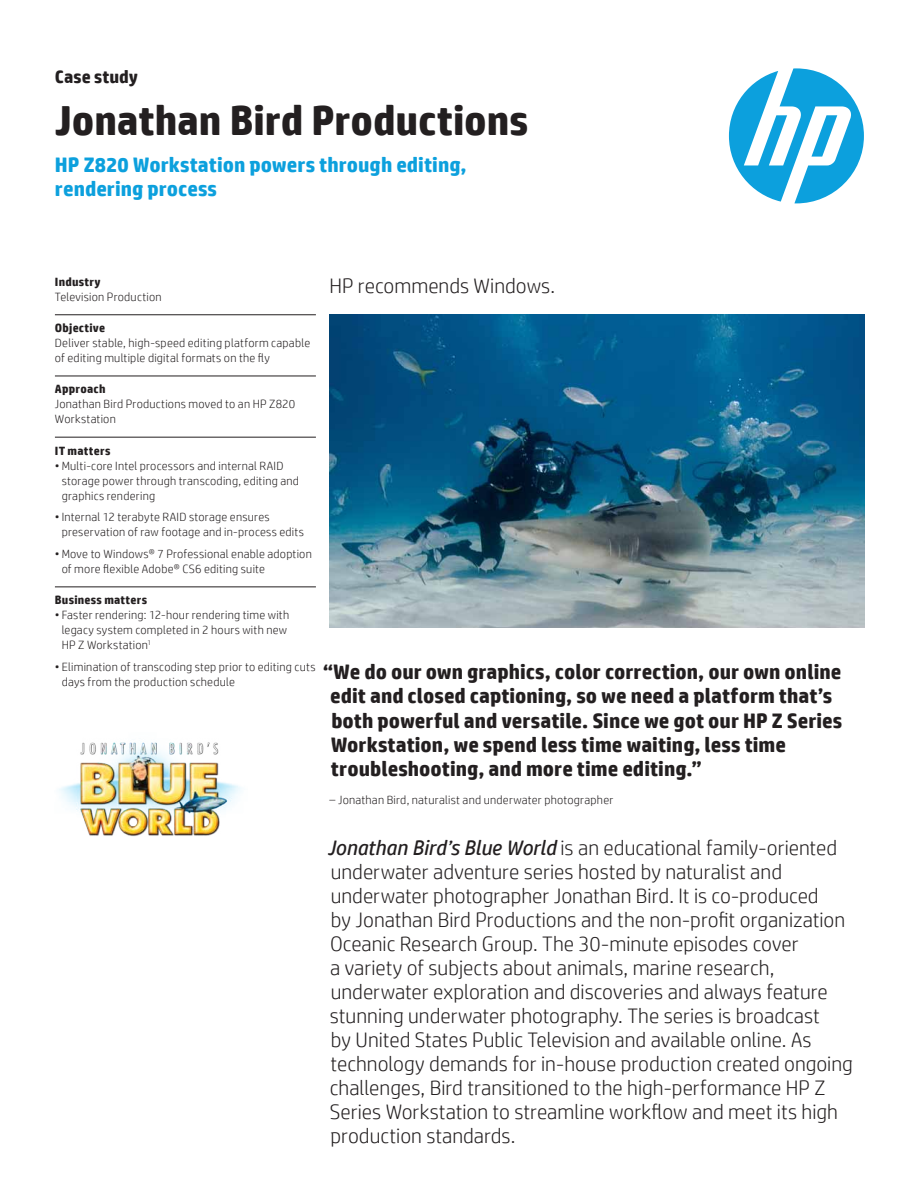
<style>
.page{position:relative;width:918px;height:1188px;background:#fff}
.page>*{position:absolute;margin:0;border:0;box-sizing:border-box;transform-origin:0 0}
.Headline_28_30{font:700 42px "HP Simplified";letter-spacing:-.005em;color:#231f20}
.Subhead_14_16_bold_b{font:300 21px/24px "HP Simplified";color:#231f20}
.Cover_quote_14_16{font:700 21px/24px "HP Simplified";color:#231f20}
.Subhead_14_16_bold_b-2{font:700 21px/24px "HP Simplified";color:#0ca0dd}
.HP_recommends_Window{font:300 21px "HP Simplified";color:#231f20}
.Docment_type_12_14{font:700 18px "HP Simplified";letter-spacing:.005em;color:#231f20}
.Sidebar_body_w__rule{font:300 12px/15px "HP Simplified";letter-spacing:.02em;color:#231f20}
.Sidebar_header{font:700 12px "HP Simplified";letter-spacing:.02em;color:#231f20}
.Cover_quote_attribut{font:300 12px "HP Simplified";letter-spacing:.02em;color:#231f20}
.s1{font-weight:400;font-style:italic}
</style>
<div class="page">
<hr style="left:55px;top:315px;width:261px;height:1px;background:#231f20">
<hr style="left:55px;top:376px;width:261px;height:1px;background:#231f20">
<hr style="left:55px;top:437px;width:261px;height:1px;background:#231f20">
<hr style="left:55px;top:587px;width:261px;height:1px;background:#231f20">
<svg style="left:729px;top:68px;width:135px;height:135px"></svg>
<img style="left:329px;top:314px;width:536px;height:314px">
<img style="left:59px;top:742px;width:182px;height:94px">
<p class="Docment_type_12_14" style="left:55px;top:66px;width:85px">Case study</p>
<p class="Headline_28_30" style="left:55px;top:95px;width:475px">Jonathan Bird Productions</p>
<p class="Subhead_14_16_bold_b-2" style="left:55px;top:153px;width:413px">HP Z820 Workstation powers through editing, rendering process</p>
<p class="Sidebar_header" style="left:55px;top:275px;width:47px">Industry</p>
<p class="Sidebar_body_w__rule" style="left:55px;top:289px;width:108px">Television Production</p>
<p class="Sidebar_header" style="left:55px;top:321px;width:52px">Objective</p>
<p class="Sidebar_body_w__rule" style="left:55px;top:335px;width:257px">Deliver stable, high-speed editing platform capable of editing multiple digital formats on the fly</p>
<p class="Sidebar_header" style="left:55px;top:382px;width:52px">Approach</p>
<p class="Sidebar_body_w__rule" style="left:55px;top:397px;width:242px">Jonathan Bird Productions moved to an HP Z820<br>Workstation</p>
<p class="Sidebar_header" style="left:55px;top:443px;width:57px">IT matters</p>
<p class="Sidebar_body_w__rule" style="left:62px;top:458px;width:239px;text-indent:-7px">•Multi-core Intel processors and internal RAID storage power through transcoding, editing and graphics rendering</p>
<p class="Sidebar_body_w__rule" style="left:62px;top:510px;width:244px;text-indent:-7px">•Internal 12 terabyte RAID storage ensures preservation of raw footage and in-process edits</p>
<p class="Sidebar_body_w__rule" style="left:62px;top:546px;width:252px;text-indent:-7px">•Move to Windows® 7 Professional enable adoption of more flexible Adobe® CS6 editing suite</p>
<p class="Sidebar_header" style="left:55px;top:593px;width:94px">Business matters</p>
<p class="Sidebar_body_w__rule" style="left:62px;top:608px;width:229px;text-indent:-7px">• Faster rendering: 12-hour rendering time with legacy system completed in 2 hours with new<br>HP Z Workstation<sup>1</sup></p>
<p class="Sidebar_body_w__rule" style="left:62px;top:659px;width:255px;text-indent:-7px">• Elimination of transcoding step prior to editing cuts days from the production schedule</p>
<p class="Cover_quote_14_16" style="left:330px;top:660px;width:514px;text-indent:-7px">“We do our own graphics, color correction, our own online edit and closed captioning, so we need a platform that’s both powerful and versatile. Since we got our HP Z Series Workstation, we spend less time waiting, less time troubleshooting, and more time editing.”</p>
<p class="Cover_quote_attribut" style="left:330px;top:793px;width:285px">– Jonathan Bird, naturalist and underwater photographer</p>
<p class="Subhead_14_16_bold_b" style="left:328px;top:835px;width:527px"><span class="s1">Jonathan Bird’s Blue World</span> is an educational family-oriented underwater adventure series hosted by naturalist and underwater photographer Jonathan Bird. It is co-produced<br>by Jonathan Bird Productions and the non-profit organization Oceanic Research Group. The 30-minute episodes cover<br>a variety of subjects about animals, marine research, underwater exploration and discoveries and always feature stunning underwater photography. The series is broadcast<br>by United States Public Television and available online. As technology demands for in-house production created ongoing challenges, Bird transitioned to the high-performance HP Z Series Workstation to streamline workflow and meet its high production standards.</p>
<p class="HP_recommends_Window" style="left:329px;top:274px;width:227px">HP recommends Windows.</p>
</div>
